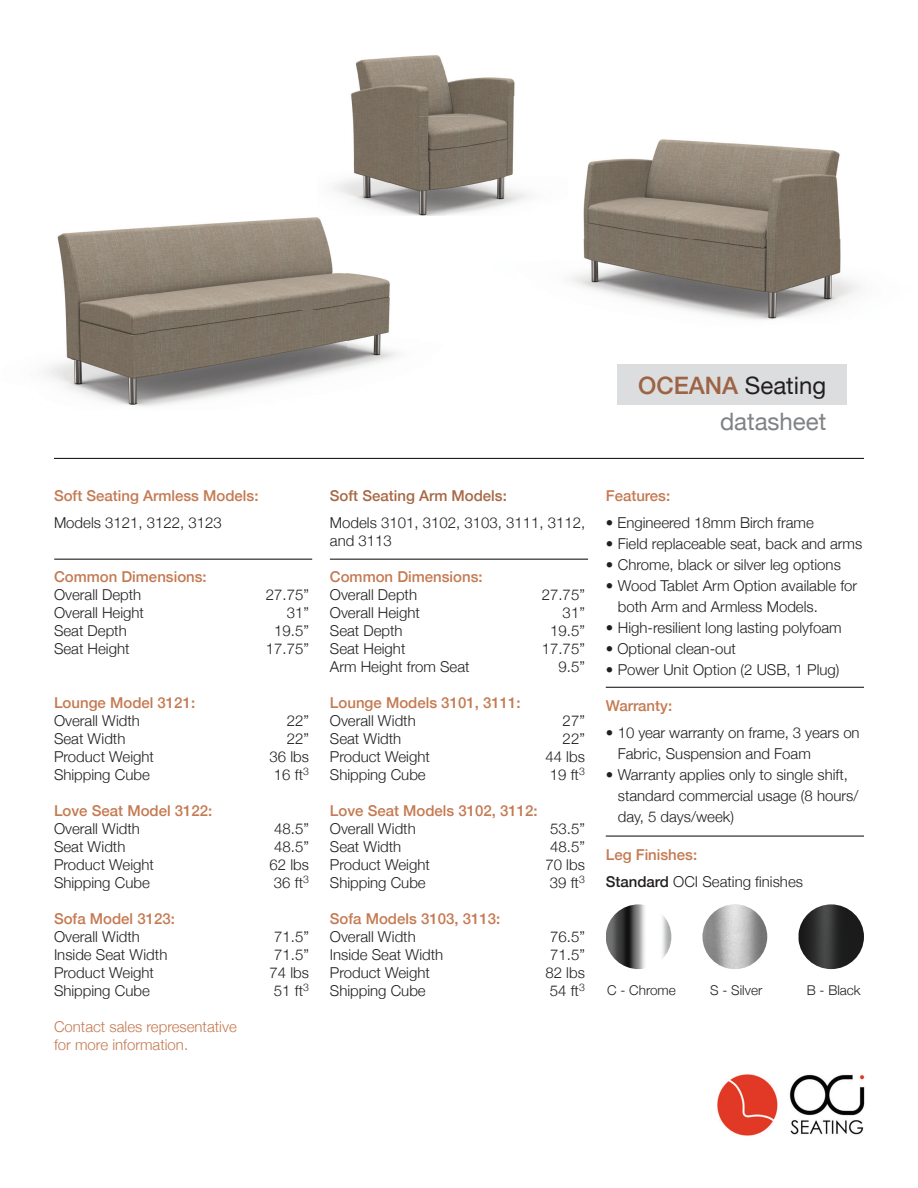
<style>
.page{position:relative;width:918px;height:1188px;background:#fff}
.page>*{position:absolute;margin:0;border:0;box-sizing:border-box;transform-origin:0 0}
.t1{font:24px/36px "Helvetica Neue";color:#808285;text-align:right}
.t2{font:300 15px/21px "Helvetica Neue";color:#231f20}
.t3{font:500 15px "Helvetica Neue";color:#c47a52}
.t4{font:300 15px/18px "Helvetica Neue";color:#c47a52}
.t5{font:500 15px "Helvetica Neue";color:#a76846}
.t6{font:300 13.5px "Helvetica Neue";color:#231f20}
.s1{font-weight:500;color:#9d6344}
.s2{color:#231f20}
.s3{font-weight:500;color:#c47a52}
.s4{font-weight:500}
</style>
<div class="page">
<div style="left:617px;top:364px;width:230px;height:41px;background:#dcdddf"></div>
<hr style="left:54px;top:458px;width:810px;height:1px;background:#040503">
<hr style="left:54px;top:559px;width:258px;height:1px;background:#040503">
<hr style="left:330px;top:559px;width:258px;height:1px;background:#040503">
<img style="left:799px;top:904px;width:65px;height:65px">
<img style="left:606px;top:904px;width:65px;height:65px">
<img style="left:703px;top:904px;width:64px;height:65px;border-radius:32px">
<hr style="left:606px;top:687px;width:258px;height:1px;background:#040503">
<hr style="left:606px;top:836px;width:258px;height:1px;background:#040503">
<img style="left:44px;top:217px;width:302px;height:190px">
<img style="left:346px;top:215px;width:99px;height:156px">
<img style="left:351px;top:55px;width:164px;height:61px">
<img style="left:418px;top:116px;width:51px;height:99px">
<div style="left:352px;top:116px;width:66px;height:46px;background:#796e5f"></div>
<img style="left:333px;top:162px;width:112px;height:53px">
<img style="left:570px;top:139px;width:290px;height:181px">
<img style="left:469px;top:96px;width:60px;height:117px">
<img style="left:717px;top:1074px;width:148px;height:62px">
<h1 class="t1" style="left:638px;top:369px;width:190px"><span class="s1">OCEANA</span> <span class="s2">Seating </span>datasheet</h1>
<p class="t3" style="left:54px;top:483px;width:206px">Soft Seating Armless Models:</p>
<p class="t2" style="left:54px;top:511px;width:169px">Models 3121, 3122, 3123</p>
<p class="t3" style="left:54px;top:564px;width:154px">Common Dimensions:</p>
<p class="t2" style="left:54px;top:583px;width:89px">Overall Depth</p>
<p class="t2" style="left:266px;top:583px;width:45px">27.75”</p>
<p class="t2" style="left:54px;top:601px;width:92px">Overall Height</p>
<p class="t2" style="left:287px;top:601px;width:24px">31”</p>
<p class="t2" style="left:54px;top:619px;width:74px">Seat Depth</p>
<p class="t2" style="left:274px;top:619px;width:36px">19.5”</p>
<p class="t2" style="left:54px;top:637px;width:77px">Seat Height</p>
<p class="t2" style="left:266px;top:637px;width:45px">17.75”</p>
<p class="t3" style="left:54px;top:690px;width:143px">Lounge Model 3121:</p>
<p class="t2" style="left:54px;top:709px;width:87px">Overall Width</p>
<p class="t2" style="left:287px;top:709px;width:24px">22”</p>
<p class="t2" style="left:54px;top:727px;width:73px">Seat Width</p>
<p class="t2" style="left:287px;top:727px;width:24px">22”</p>
<p class="t2" style="left:54px;top:745px;width:102px">Product Weight</p>
<p class="t2" style="left:270px;top:745px;width:41px">36 lbs</p>
<p class="t2" style="left:54px;top:763px;width:97px">Shipping Cube</p>
<p class="t2" style="left:274px;top:763px;width:37px">16 ft<sup>3</sup></p>
<p class="t3" style="left:54px;top:798px;width:160px">Love Seat Model 3122:</p>
<p class="t2" style="left:54px;top:817px;width:87px">Overall Width</p>
<p class="t2" style="left:274px;top:817px;width:36px">48.5”</p>
<p class="t2" style="left:54px;top:835px;width:73px">Seat Width</p>
<p class="t2" style="left:274px;top:835px;width:36px">48.5”</p>
<p class="t2" style="left:54px;top:853px;width:102px">Product Weight</p>
<p class="t2" style="left:270px;top:853px;width:41px">62 lbs</p>
<p class="t2" style="left:54px;top:871px;width:97px">Shipping Cube</p>
<p class="t2" style="left:274px;top:871px;width:37px">36 ft<sup>3</sup></p>
<p class="t3" style="left:54px;top:906px;width:122px">Sofa Model 3123:</p>
<p class="t2" style="left:54px;top:925px;width:87px">Overall Width</p>
<p class="t2" style="left:274px;top:925px;width:36px">71.5”</p>
<p class="t2" style="left:54px;top:943px;width:115px">Inside Seat Width</p>
<p class="t2" style="left:274px;top:943px;width:36px">71.5”</p>
<p class="t2" style="left:54px;top:961px;width:102px">Product Weight</p>
<p class="t2" style="left:270px;top:961px;width:41px">74 lbs</p>
<p class="t2" style="left:54px;top:979px;width:97px">Shipping Cube</p>
<p class="t2" style="left:274px;top:979px;width:37px">51 ft<sup>3</sup></p>
<p class="t4" style="left:54px;top:1016px;width:184px">Contact sales representative for more information.</p>
<p class="t5" style="left:330px;top:483px;width:178px">Soft Seating Arm Models:</p>
<p class="t2" style="left:330px;top:512px;width:257px;line-height:18px">Models 3101, 3102, 3103, 3111, 3112, and 3113</p>
<p class="t3" style="left:330px;top:564px;width:154px">Common Dimensions:</p>
<p class="t2" style="left:330px;top:583px;width:89px">Overall Depth</p>
<p class="t2" style="left:542px;top:583px;width:45px">27.75”</p>
<p class="t2" style="left:330px;top:601px;width:92px">Overall Height</p>
<p class="t2" style="left:563px;top:601px;width:24px">31”</p>
<p class="t2" style="left:330px;top:619px;width:74px">Seat Depth</p>
<p class="t2" style="left:550px;top:619px;width:36px">19.5”</p>
<p class="t2" style="left:330px;top:637px;width:77px">Seat Height</p>
<p class="t2" style="left:542px;top:637px;width:45px">17.75”</p>
<p class="t2" style="left:330px;top:655px;width:141px">Arm Height from Seat</p>
<p class="t2" style="left:558px;top:655px;width:28px">9.5”</p>
<p class="t3" style="left:330px;top:690px;width:192px">Lounge Models 3101, 3111:</p>
<p class="t2" style="left:330px;top:709px;width:87px">Overall Width</p>
<p class="t2" style="left:563px;top:709px;width:24px">27”</p>
<p class="t2" style="left:330px;top:727px;width:73px">Seat Width</p>
<p class="t2" style="left:563px;top:727px;width:24px">22”</p>
<p class="t2" style="left:330px;top:745px;width:102px">Product Weight</p>
<p class="t2" style="left:545px;top:745px;width:41px">44 lbs</p>
<p class="t2" style="left:330px;top:763px;width:97px">Shipping Cube</p>
<p class="t2" style="left:550px;top:763px;width:37px">19 ft<sup>3</sup></p>
<p class="t3" style="left:330px;top:798px;width:209px">Love Seat Models 3102, 3112:</p>
<p class="t2" style="left:330px;top:817px;width:87px">Overall Width</p>
<p class="t2" style="left:550px;top:817px;width:36px">53.5”</p>
<p class="t2" style="left:330px;top:835px;width:73px">Seat Width</p>
<p class="t2" style="left:550px;top:835px;width:36px">48.5”</p>
<p class="t2" style="left:330px;top:853px;width:102px">Product Weight</p>
<p class="t2" style="left:545px;top:853px;width:41px">70 lbs</p>
<p class="t2" style="left:330px;top:871px;width:97px">Shipping Cube</p>
<p class="t2" style="left:550px;top:871px;width:37px">39 ft<sup>3</sup></p>
<p class="t3" style="left:330px;top:906px;width:172px">Sofa Models 3103, 3113:</p>
<p class="t2" style="left:330px;top:925px;width:87px">Overall Width</p>
<p class="t2" style="left:550px;top:925px;width:36px">76.5”</p>
<p class="t2" style="left:330px;top:943px;width:115px">Inside Seat Width</p>
<p class="t2" style="left:550px;top:943px;width:36px">71.5”</p>
<p class="t2" style="left:330px;top:961px;width:102px">Product Weight</p>
<p class="t2" style="left:545px;top:961px;width:41px">82 lbs</p>
<p class="t2" style="left:330px;top:979px;width:97px">Shipping Cube</p>
<p class="t2" style="left:550px;top:979px;width:37px">54 ft<sup>3</sup></p>
<p class="t3" style="left:606px;top:483px;width:66px">Features:</p>
<p class="t2" style="left:606px;top:511px;width:210px">• Engineered 18mm Birch frame</p>
<p class="t2" style="left:606px;top:532px;width:258px">• Field replaceable seat, back and arms</p>
<p class="t2" style="left:606px;top:553px;width:237px">• Chrome, black or silver leg options</p>
<p class="t2" style="left:618px;top:574px;width:241px;text-indent:-12px">• Wood Tablet Arm Option available for both Arm and Armless Models.</p>
<p class="t2" style="left:606px;top:616px;width:237px">• High-resilient long lasting polyfoam</p>
<p class="t2" style="left:606px;top:637px;width:132px">• Optional clean-out</p>
<p class="t2" style="left:606px;top:658px;width:235px">• Power Unit Option (2 USB, 1 Plug)</p>
<p class="t3" style="left:606px;top:693px;width:68px">Warranty:</p>
<p class="t2" style="left:618px;top:721px;width:243px;text-indent:-12px">• 10 year warranty on frame, 3 years on<br>Fabric, Suspension and Foam</p>
<p class="t2" style="left:618px;top:763px;width:242px;text-indent:-12px">• Warranty applies only to single shift, standard commercial usage (8 hours/ day, 5 days/week)</p>
<p class="t2" style="left:606px;top:840px;width:199px;line-height:27px"><span class="s3">Leg Finishes:<br></span><span class="s4">Standard</span> OCI Seating finishes</p>
<p class="t6" style="left:607px;top:980px;width:70px">C - Chrome</p>
<p class="t6" style="left:710px;top:980px;width:54px">S - Silver</p>
<p class="t6" style="left:807px;top:980px;width:55px">B - Black</p>
</div>
